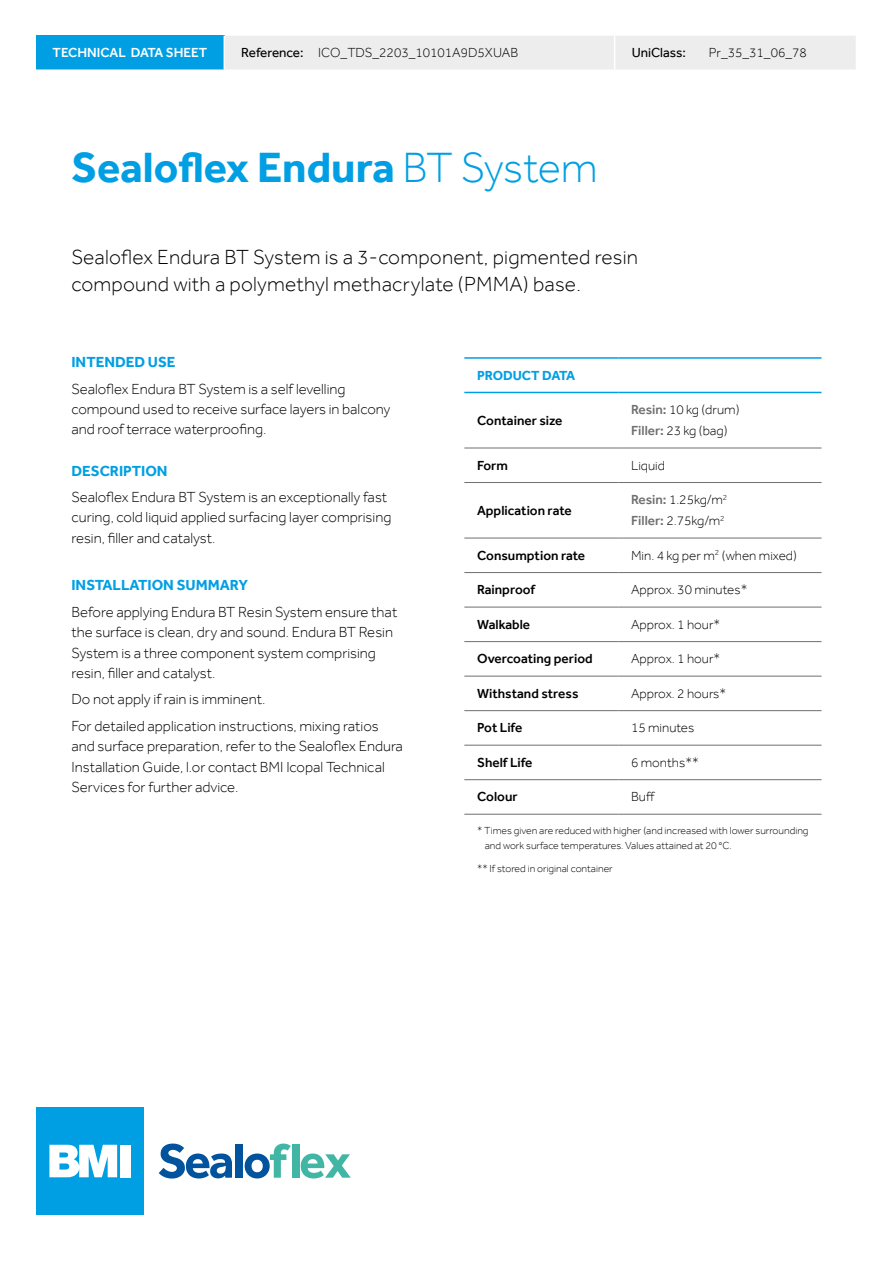
<style>
.page{position:relative;width:893px;height:1263px;background:#fff}
.page>*{position:absolute;margin:0;border:0;box-sizing:border-box;transform-origin:0 0}
.t1{font:700 43.5px "Effra";color:#009fe3}
.t2{font:300 21px/27px "Effra";letter-spacing:.01em;color:#000}
.t3{font:300 15px/20.2px "Effra";color:#000}
.t4{font:700 15px "Effra";color:#009fe3}
.t5{font:300 13.5px/21px "Effra";color:#000}
.t6{font:500 13.5px "Effra";color:#000}
.t7{font:500 13.5px "Effra";color:#fff}
.t8{font:700 13.5px "Effra";color:#009fe3}
.t9{font:13.5px "Effra";color:#000}
.t10{font:300 10.5px/15px "Effra";color:#000}
.s1{font-weight:400}
.s2{font-weight:300}
.s3{font-weight:500;color:#706f6f}
</style>
<div class="page">
<div style="left:36px;top:1107px;width:107px;height:107px;background:#009fe3"></div>
<svg style="left:49px;top:1145px;width:68px;height:32px;background:#d1edf9"></svg>
<div style="left:120px;top:1145px;width:10px;height:32px;background:#fff"></div>
<div style="left:235px;top:1144px;width:7px;height:34px;background:#00539c"></div>
<svg style="left:245px;top:1143px;width:46px;height:35px"></svg>
<div style="left:292px;top:1144px;width:7px;height:34px;background:#41b6a5"></div>
<svg style="left:301px;top:1153px;width:50px;height:25px"></svg>
<svg style="left:159px;top:1143px;width:73px;height:35px"></svg>
<hr style="left:464px;top:448px;width:154px;height:1px;background:#706f6f">
<hr style="left:618px;top:448px;width:203px;height:1px;background:#706f6f">
<hr style="left:464px;top:482px;width:154px;height:1px;background:#706f6f">
<hr style="left:618px;top:482px;width:203px;height:1px;background:#706f6f">
<hr style="left:464px;top:538px;width:154px;height:1px;background:#706f6f">
<hr style="left:618px;top:538px;width:203px;height:1px;background:#706f6f">
<hr style="left:464px;top:572px;width:154px;height:1px;background:#706f6f">
<hr style="left:618px;top:572px;width:203px;height:1px;background:#706f6f">
<hr style="left:464px;top:607px;width:154px;height:1px;background:#706f6f">
<hr style="left:618px;top:607px;width:203px;height:1px;background:#706f6f">
<hr style="left:464px;top:641px;width:154px;height:1px;background:#706f6f">
<hr style="left:618px;top:641px;width:203px;height:1px;background:#706f6f">
<hr style="left:464px;top:676px;width:154px;height:1px;background:#706f6f">
<hr style="left:618px;top:676px;width:203px;height:1px;background:#706f6f">
<hr style="left:464px;top:710px;width:154px;height:1px;background:#706f6f">
<hr style="left:618px;top:710px;width:203px;height:1px;background:#706f6f">
<hr style="left:464px;top:745px;width:154px;height:1px;background:#706f6f">
<hr style="left:618px;top:745px;width:203px;height:1px;background:#706f6f">
<hr style="left:464px;top:779px;width:154px;height:1px;background:#706f6f">
<hr style="left:618px;top:779px;width:203px;height:1px;background:#706f6f">
<hr style="left:464px;top:814px;width:154px;height:1px;background:#706f6f">
<hr style="left:618px;top:814px;width:203px;height:1px;background:#706f6f">
<hr style="left:464px;top:357px;width:154px;height:2px;background:#009fe3">
<hr style="left:618px;top:357px;width:203px;height:2px;background:#009fe3">
<hr style="left:464px;top:392px;width:154px;height:1px;background:#009fe3">
<hr style="left:618px;top:392px;width:203px;height:1px;background:#009fe3">
<div style="left:36px;top:36px;width:188px;height:34px;background:#009fe3"></div>
<div style="left:225px;top:36px;width:631px;height:33px;background:#ededed"></div>
<hr style="left:36px;top:69px;width:188px;height:2px;background:#fff">
<hr style="left:614px;top:36px;width:1px;height:33px;background:#fff">
<p class="t7" style="left:53px;top:45px;width:156px">TECHNICAL DATA SHEET</p>
<p class="t5" style="left:241px;top:42px;width:278px"><span class="s1">Reference:</span> ICO_TDS_2203_10101A9D5XUAB</p>
<p class="t9" style="left:632px;top:45px;width:56px">UniClass:</p>
<p class="t5" style="left:709px;top:42px;width:100px">Pr_35_31_06_78</p>
<h1 class="t1" style="left:71px;top:142px;width:528px">Sealoflex Endura <span class="s2">BT System</span></h1>
<h2 class="t2" style="left:71px;top:243px;width:568px">Sealoflex Endura BT System is a 3-component, pigmented resin compound with a polymethyl methacrylate (PMMA) base.</h2>
<p class="t4" style="left:71px;top:353px;width:106px">INTENDED USE</p>
<p class="t3" style="left:71px;top:378px;width:321px">Sealoflex Endura BT System is a self levelling compound used to receive surface layers in balcony and roof terrace waterproofing.</p>
<p class="t4" style="left:71px;top:462px;width:98px">DESCRIPTION</p>
<p class="t3" style="left:71px;top:487px;width:321px">Sealoflex Endura BT System is an exceptionally fast curing, cold liquid applied surfacing layer comprising resin, filler and catalyst.</p>
<p class="t4" style="left:71px;top:576px;width:178px">INSTALLATION SUMMARY</p>
<p class="t3" style="left:71px;top:602px;width:327px">Before applying Endura BT Resin System ensure that the surface is clean, dry and sound. Endura BT Resin System is a three component system comprising resin, filler and catalyst.</p>
<p class="t3" style="left:71px;top:686px;width:309px;line-height:26.5px">Do not apply if rain is imminent.<br>For detailed application instructions, mixing ratios</p>
<p class="t3" style="left:71px;top:736px;width:333px">and surface preparation, refer to the Sealoflex Endura<br>Installation Guide, l.or contact BMI Icopal Technical<br>Services for further advice.</p>
<p class="t8" style="left:477px;top:367px;width:100px">PRODUCT DATA</p>
<p class="t6" style="left:477px;top:412px;width:87px">Container size</p>
<p class="t5" style="left:631px;top:399px;width:110px"><span class="s3">Resin:</span> 10 kg (drum)<br><span class="s3">Filler:</span> 23 kg (bag)</p>
<p class="t6" style="left:477px;top:457px;width:32px">Form</p>
<p class="t5" style="left:631px;top:455px;width:35px">Liquid</p>
<p class="t6" style="left:477px;top:502px;width:96px">Application rate</p>
<p class="t5" style="left:631px;top:489px;width:98px"><span class="s3">Resin:</span> 1.25kg/m<sup>2<br></sup><span class="s3">Filler:</span> 2.75kg/m<sup>2</sup></p>
<p class="t6" style="left:477px;top:547px;width:110px">Consumption rate</p>
<p class="t5" style="left:631px;top:545px;width:167px">Min. 4 kg per m<sup>2</sup> (when mixed)</p>
<p class="t6" style="left:477px;top:582px;width:60px">Rainproof</p>
<p class="t5" style="left:631px;top:579px;width:118px">Approx. 30 minutes*</p>
<p class="t6" style="left:477px;top:616px;width:55px">Walkable</p>
<p class="t5" style="left:631px;top:614px;width:91px">Approx. 1 hour*</p>
<p class="t6" style="left:477px;top:651px;width:117px">Overcoating period</p>
<p class="t5" style="left:631px;top:648px;width:91px">Approx. 1 hour*</p>
<p class="t6" style="left:477px;top:685px;width:103px">Withstand stress</p>
<p class="t5" style="left:631px;top:683px;width:97px">Approx. 2 hours*</p>
<p class="t6" style="left:477px;top:720px;width:47px">Pot Life</p>
<p class="t5" style="left:631px;top:717px;width:65px">15 minutes</p>
<p class="t6" style="left:477px;top:754px;width:57px">Shelf Life</p>
<p class="t5" style="left:631px;top:752px;width:69px">6 months**</p>
<p class="t6" style="left:477px;top:789px;width:42px">Colour</p>
<p class="t5" style="left:631px;top:786px;width:26px">Buff</p>
<p class="t10" style="left:485px;top:823px;width:325px;text-indent:-8px">* Times given are reduced with higher (and increased with lower surrounding and work surface temperatures. Values attained at 20 °C.</p>
<p class="t10" style="left:477px;top:861px;width:137px">** If stored in original container</p>
</div>
